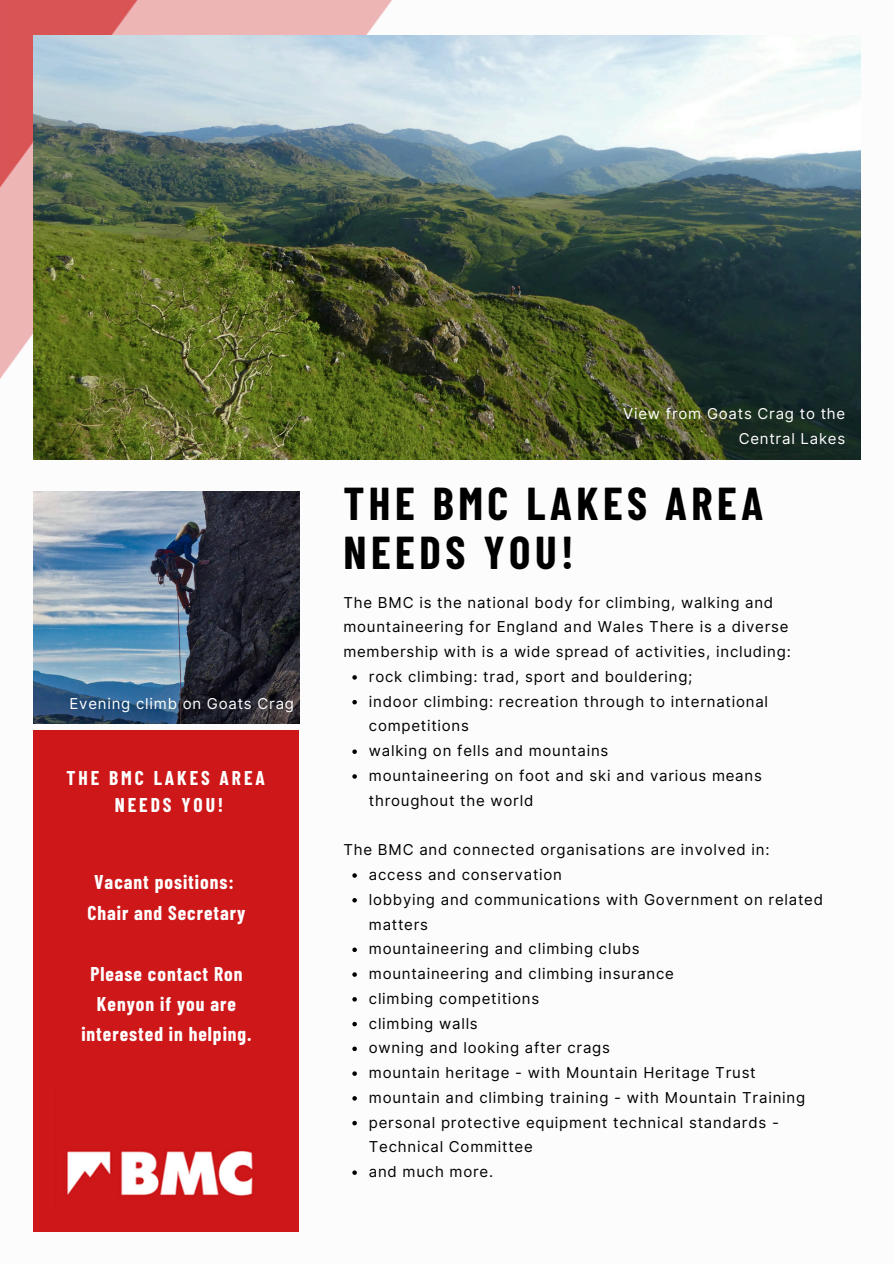
<style>
.page{position:relative;width:894px;height:1264px;background:#fff}
.page>*{position:absolute;margin:0;border:0;box-sizing:border-box;transform-origin:0 0}
.t1{font:700 45px/48.3px "Barlow Condensed";letter-spacing:.1em;color:#000}
.t2{font:700 19.5px/30.3px "Barlow Condensed";letter-spacing:.05em;color:#fff;text-align:center}
.t3{font:700 19.5px/27px "Barlow Condensed";letter-spacing:.15em;color:#fff;text-align:center}
.t4{font:15px/24.8px "Inter";letter-spacing:.05em;color:#000}
.t5{font:15px/24.8px "Inter";letter-spacing:.05em;color:#fff;text-align:right}
</style>
<div class="page">
<img style="left:0;top:0;width:392px;height:379px">
<img style="left:33px;top:35px;width:827px;height:425px">
<img style="left:33px;top:491px;width:266px;height:232px">
<div style="left:33px;top:729px;width:266px;height:502px;background:#cd1719"></div>
<img style="left:67px;top:1151px;width:186px;height:45px">
<svg style="left:352px;top:675px;width:5px;height:4px"></svg>
<svg style="left:352px;top:700px;width:5px;height:4px"></svg>
<svg style="left:352px;top:749px;width:5px;height:5px"></svg>
<svg style="left:352px;top:774px;width:5px;height:4px"></svg>
<svg style="left:352px;top:873px;width:5px;height:4px"></svg>
<svg style="left:352px;top:898px;width:5px;height:4px"></svg>
<svg style="left:352px;top:947px;width:5px;height:5px"></svg>
<svg style="left:352px;top:972px;width:5px;height:4px"></svg>
<svg style="left:352px;top:997px;width:5px;height:4px"></svg>
<svg style="left:352px;top:1021px;width:5px;height:5px"></svg>
<svg style="left:352px;top:1046px;width:5px;height:5px"></svg>
<svg style="left:352px;top:1071px;width:5px;height:4px"></svg>
<svg style="left:352px;top:1096px;width:5px;height:4px"></svg>
<svg style="left:352px;top:1120px;width:5px;height:5px"></svg>
<svg style="left:352px;top:1170px;width:5px;height:4px"></svg>
<p class="t5" style="left:70px;top:691px;width:226px">Evening climb on Goats Crag</p>
<p class="t3" style="left:66px;top:763px;width:200px">THE BMC LAKES AREA<br>NEEDS YOU!</p>
<p class="t2" style="left:87px;top:866px;width:159px">Vacant positions:<br>Chair and Secretary</p>
<p class="t2" style="left:81px;top:957px;width:172px">Please contact Ron<br>Kenyon if you are interested in helping.</p>
<p class="t5" style="left:623px;top:401px;width:223px">View from Goats Crag to the<br>Central Lakes</p>
<h2 class="t1" style="left:343px;top:478px;width:421px">THE BMC LAKES AREA<br>NEEDS YOU!</h2>
<h3 class="t4" style="left:343px;top:590px;width:449px">The BMC is the national body for climbing, walking and mountaineering for England and Wales There is a diverse membership with is a wide spread of activities, including:</h3>
<p class="t4" style="left:369px;top:664px;width:325px">rock climbing: trad, sport and bouldering;</p>
<h1 class="t4" style="left:369px;top:689px;width:400px">indoor climbing: recreation through to international competitions</h1>
<p class="t4" style="left:369px;top:738px;width:241px">walking on fells and mountains</p>
<p class="t4" style="left:369px;top:763px;width:394px">mountaineering on foot and ski and various means throughout the world</p>
<p class="t4" style="left:343px;top:837px;width:427px">The BMC and connected organisations are involved in:</p>
<p class="t4" style="left:369px;top:862px;width:195px">access and conservation</p>
<p class="t4" style="left:369px;top:887px;width:455px">lobbying and communications with Government on related matters</p>
<p class="t4" style="left:369px;top:936px;width:272px">mountaineering and climbing clubs</p>
<p class="t4" style="left:369px;top:961px;width:306px">mountaineering and climbing insurance</p>
<p class="t4" style="left:369px;top:986px;width:172px">climbing competitions</p>
<p class="t4" style="left:369px;top:1010px;width:110px">climbing walls</p>
<p class="t4" style="left:369px;top:1035px;width:242px">owning and looking after crags</p>
<p class="t4" style="left:369px;top:1060px;width:388px">mountain heritage - with Mountain Heritage Trust</p>
<p class="t4" style="left:369px;top:1085px;width:437px">mountain and climbing training - with Mountain Training</p>
<p class="t4" style="left:369px;top:1109px;width:411px">personal protective equipment technical standards -<br>Technical Committee</p>
<p class="t4" style="left:369px;top:1159px;width:126px">and much more.</p>
</div>
